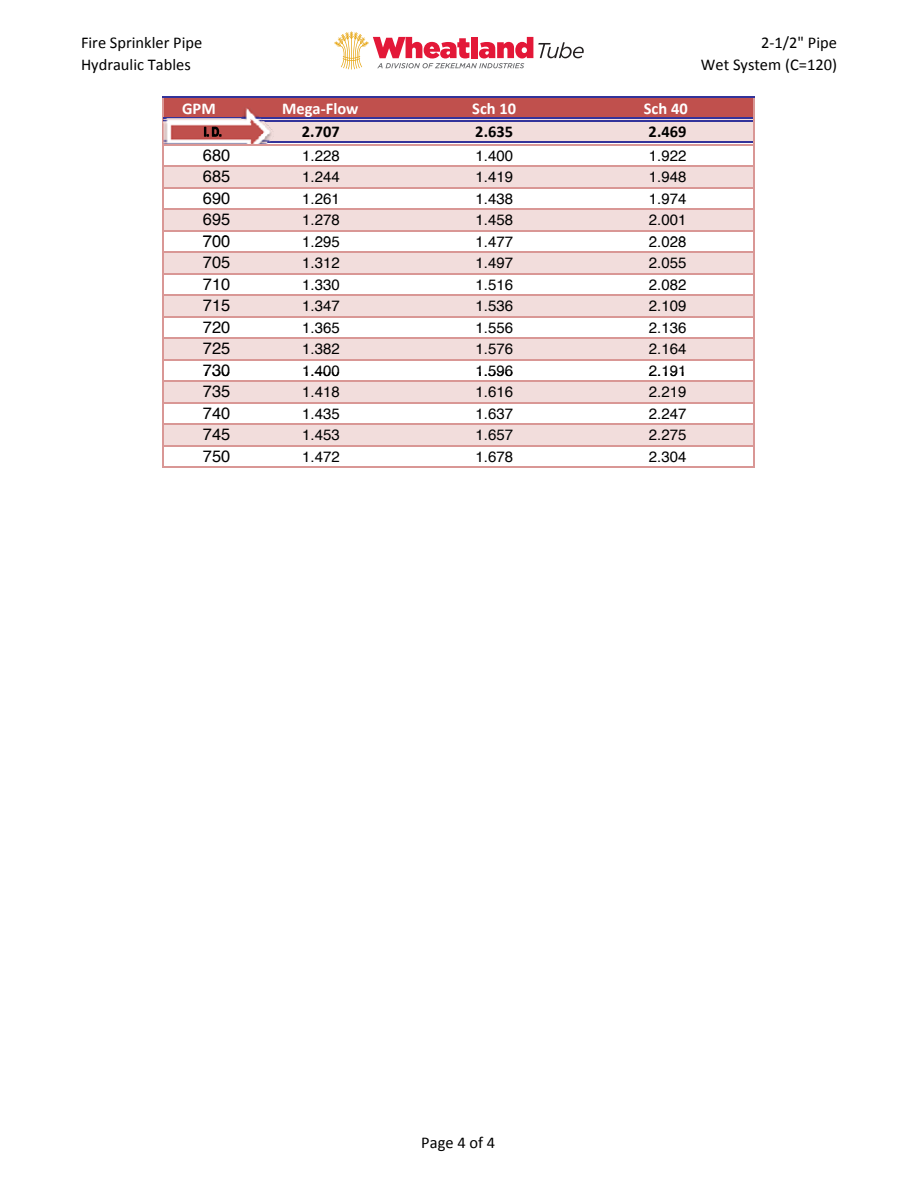
<style>
.page{position:relative;width:918px;height:1188px;background:#fff}
.page>*{position:absolute;margin:0;border:0;box-sizing:border-box;transform-origin:0 0}
.t1{font:16.5px/21.5px "Calibri";color:#000}
.t2{font:16.5px "Helvetica";color:#000}
.t3{font:700 16.5px "Calibri";color:#fff}
.t4{font:700 16.5px "Calibri";color:#000}
.t5{font:15px "Helvetica";color:#000}
</style>
<div class="page">
<div style="left:164px;top:98px;width:590px;height:22px;background:#c0504d"></div>
<div style="left:164px;top:119px;width:590px;height:24px;background:#f2dddc"></div>
<hr style="left:162px;top:98px;width:2px;height:47px;background:#d99795">
<hr style="left:753px;top:98px;width:1px;height:47px;background:#d99795">
<hr style="left:162px;top:96px;width:592px;height:2px;background:#33339a">
<hr style="left:164px;top:117px;width:589px;height:2px;background:#33339a">
<hr style="left:164px;top:120px;width:589px;height:2px;background:#33339a">
<hr style="left:164px;top:141px;width:589px;height:1px;background:#33339a">
<img style="left:162px;top:108px;width:113px;height:38px">
<svg style="left:204px;top:126px;width:18px;height:11px"></svg>
<div style="left:164px;top:166px;width:590px;height:22px;background:#f2dddc"></div>
<div style="left:164px;top:209px;width:590px;height:22px;background:#f2dddc"></div>
<hr style="left:162px;top:144px;width:2px;height:107px;background:#d99795">
<hr style="left:753px;top:145px;width:1px;height:106px;background:#d99795">
<hr style="left:164px;top:144px;width:590px;height:1px;background:#d99795">
<hr style="left:164px;top:165px;width:590px;height:2px;background:#d99795">
<hr style="left:164px;top:187px;width:590px;height:1px;background:#d99795">
<hr style="left:164px;top:208px;width:590px;height:2px;background:#d99795">
<div style="left:164px;top:252px;width:590px;height:22px;background:#f2dddc"></div>
<div style="left:164px;top:295px;width:590px;height:22px;background:#f2dddc"></div>
<div style="left:164px;top:338px;width:590px;height:22px;background:#f2dddc"></div>
<hr style="left:162px;top:230px;width:2px;height:150px;background:#d99795">
<hr style="left:753px;top:231px;width:1px;height:149px;background:#d99795">
<hr style="left:164px;top:230px;width:590px;height:1px;background:#d99795">
<hr style="left:164px;top:251px;width:590px;height:2px;background:#d99795">
<hr style="left:164px;top:273px;width:590px;height:1px;background:#d99795">
<hr style="left:164px;top:294px;width:590px;height:2px;background:#d99795">
<hr style="left:164px;top:316px;width:590px;height:1px;background:#d99795">
<hr style="left:164px;top:337px;width:590px;height:2px;background:#d99795">
<div style="left:164px;top:381px;width:590px;height:22px;background:#f2dddc"></div>
<div style="left:164px;top:424px;width:590px;height:22px;background:#f2dddc"></div>
<hr style="left:162px;top:359px;width:2px;height:109px;background:#d99795">
<hr style="left:753px;top:360px;width:1px;height:108px;background:#d99795">
<hr style="left:164px;top:359px;width:590px;height:1px;background:#d99795">
<hr style="left:164px;top:380px;width:590px;height:2px;background:#d99795">
<hr style="left:164px;top:402px;width:590px;height:1px;background:#d99795">
<hr style="left:164px;top:423px;width:590px;height:2px;background:#d99795">
<hr style="left:164px;top:445px;width:590px;height:1px;background:#d99795">
<hr style="left:164px;top:466px;width:590px;height:2px;background:#d99795">
<svg style="left:334px;top:31px;width:250px;height:39px"></svg>
<p class="t1" style="left:81px;top:32px;width:123px">Fire Sprinkler Pipe<br>Hydraulic Tables</p>
<p class="t1" style="left:701px;top:32px;width:138px;text-align:right">2-1/2" Pipe<br>Wet System (C=120)</p>
<p class="t3" style="left:182px;top:98px;width:35px">GPM</p>
<p class="t3" style="left:282px;top:98px;width:78px">Mega-Flow</p>
<p class="t3" style="left:472px;top:98px;width:45px">Sch 10</p>
<p class="t3" style="left:644px;top:98px;width:45px">Sch 40</p>
<p class="t4" style="left:302px;top:121px;width:39px">2.707</p>
<p class="t4" style="left:475px;top:121px;width:39px">2.635</p>
<p class="t4" style="left:649px;top:121px;width:39px">2.469</p>
<p class="t2" style="left:203px;top:142px;width:29px">680</p>
<p class="t5" style="left:302px;top:144px;width:39px">1.228</p>
<p class="t5" style="left:475px;top:144px;width:39px">1.400</p>
<p class="t5" style="left:649px;top:144px;width:39px">1.922</p>
<p class="t2" style="left:203px;top:164px;width:29px">685</p>
<p class="t5" style="left:302px;top:166px;width:39px">1.244</p>
<p class="t5" style="left:475px;top:166px;width:39px">1.419</p>
<p class="t5" style="left:649px;top:166px;width:39px">1.948</p>
<p class="t2" style="left:203px;top:185px;width:29px">690</p>
<p class="t5" style="left:302px;top:187px;width:39px">1.261</p>
<p class="t5" style="left:475px;top:187px;width:39px">1.438</p>
<p class="t5" style="left:649px;top:187px;width:39px">1.974</p>
<p class="t2" style="left:203px;top:207px;width:29px">695</p>
<p class="t5" style="left:302px;top:209px;width:39px">1.278</p>
<p class="t5" style="left:475px;top:209px;width:39px">1.458</p>
<p class="t5" style="left:649px;top:209px;width:39px">2.001</p>
<p class="t2" style="left:203px;top:228px;width:29px">700</p>
<p class="t5" style="left:302px;top:230px;width:39px">1.295</p>
<p class="t5" style="left:475px;top:230px;width:39px">1.477</p>
<p class="t5" style="left:649px;top:230px;width:39px">2.028</p>
<p class="t2" style="left:203px;top:250px;width:29px">705</p>
<p class="t5" style="left:302px;top:252px;width:39px">1.312</p>
<p class="t5" style="left:475px;top:252px;width:39px">1.497</p>
<p class="t5" style="left:649px;top:252px;width:39px">2.055</p>
<p class="t2" style="left:203px;top:271px;width:29px">710</p>
<p class="t5" style="left:302px;top:273px;width:39px">1.330</p>
<p class="t5" style="left:475px;top:273px;width:39px">1.516</p>
<p class="t5" style="left:649px;top:273px;width:39px">2.082</p>
<p class="t2" style="left:203px;top:293px;width:29px">715</p>
<p class="t5" style="left:302px;top:295px;width:39px">1.347</p>
<p class="t5" style="left:475px;top:295px;width:39px">1.536</p>
<p class="t5" style="left:649px;top:295px;width:39px">2.109</p>
<p class="t2" style="left:203px;top:314px;width:29px">720</p>
<p class="t5" style="left:302px;top:316px;width:39px">1.365</p>
<p class="t5" style="left:475px;top:316px;width:39px">1.556</p>
<p class="t5" style="left:649px;top:316px;width:39px">2.136</p>
<p class="t2" style="left:203px;top:336px;width:29px">725</p>
<p class="t5" style="left:302px;top:338px;width:39px">1.382</p>
<p class="t5" style="left:475px;top:338px;width:39px">1.576</p>
<p class="t5" style="left:649px;top:338px;width:39px">2.164</p>
<p class="t2" style="left:203px;top:357px;width:29px">730</p>
<p class="t5" style="left:302px;top:359px;width:39px">1.400</p>
<p class="t5" style="left:475px;top:359px;width:39px">1.596</p>
<p class="t5" style="left:649px;top:359px;width:39px">2.191</p>
<p class="t2" style="left:203px;top:379px;width:29px">735</p>
<p class="t5" style="left:302px;top:381px;width:39px">1.418</p>
<p class="t5" style="left:475px;top:381px;width:39px">1.616</p>
<p class="t5" style="left:649px;top:381px;width:39px">2.219</p>
<p class="t2" style="left:203px;top:400px;width:29px">740</p>
<p class="t5" style="left:302px;top:402px;width:39px">1.435</p>
<p class="t5" style="left:475px;top:402px;width:39px">1.637</p>
<p class="t5" style="left:649px;top:402px;width:39px">2.247</p>
<p class="t2" style="left:203px;top:422px;width:29px">745</p>
<p class="t5" style="left:302px;top:424px;width:39px">1.453</p>
<p class="t5" style="left:475px;top:424px;width:39px">1.657</p>
<p class="t5" style="left:649px;top:424px;width:39px">2.275</p>
<p class="t2" style="left:203px;top:443px;width:29px">750</p>
<p class="t5" style="left:302px;top:445px;width:39px">1.472</p>
<p class="t5" style="left:475px;top:445px;width:39px">1.678</p>
<p class="t5" style="left:649px;top:445px;width:39px">2.304</p>
<p class="t1" style="left:421px;top:1132px;width:75px">Page 4 of 4</p>
</div>
